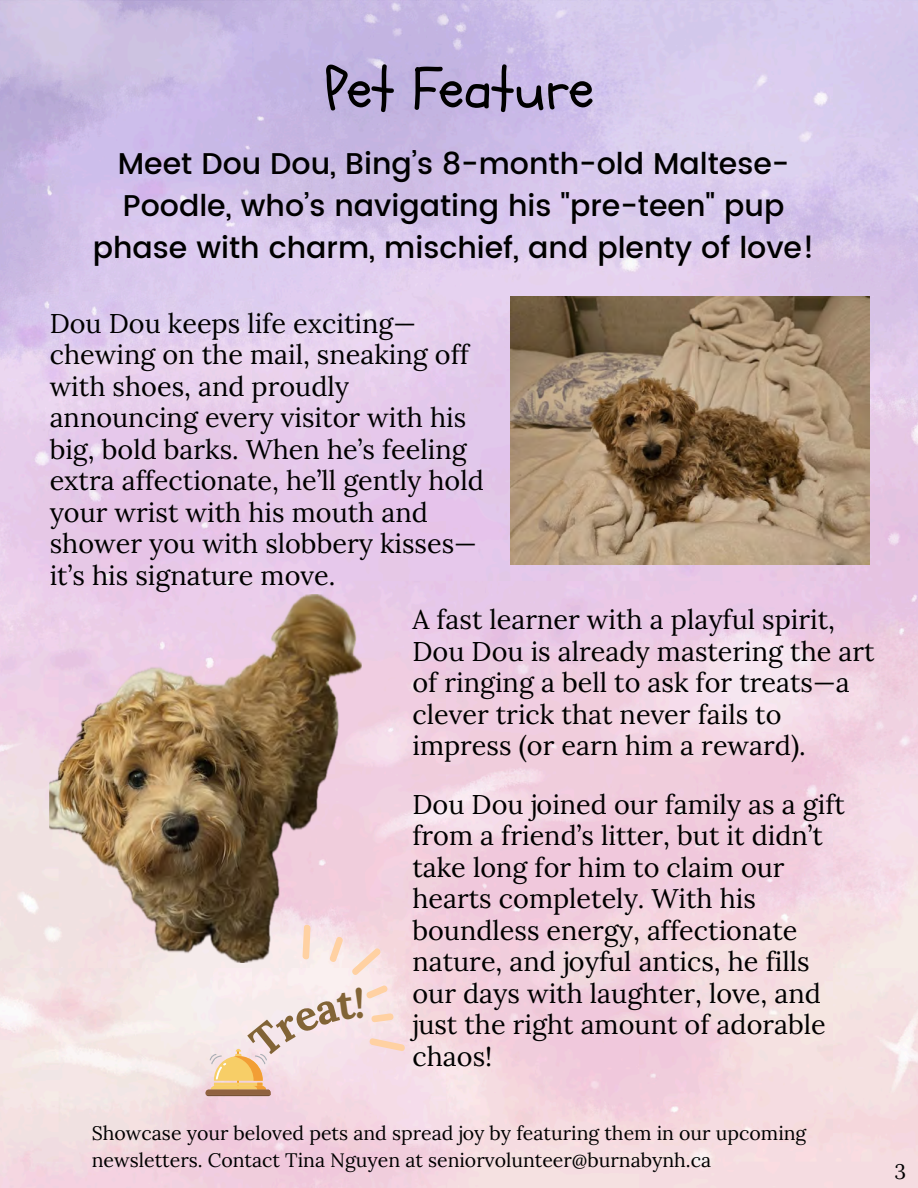
<style>
.page{position:relative;width:918px;height:1188px;background:#fff}
.page>*{position:absolute;margin:0;border:0;box-sizing:border-box;transform-origin:0 0}
.t1{font:57.75px "Schoolbell";color:#000}
.t2{font:500 30px/41.7px "Poppins";color:#000;text-align:center}
.t3{font:27px/31.5px "Lora";color:#000}
.t4{font:21px "Lora";color:#000}
.t5{font:19.5px/27px "Lora";color:#000}
</style>
<div class="page">
<img style="left:0;top:0;width:918px;height:1188px">
<img style="left:510px;top:296px;width:359px;height:269px">
<img style="left:50px;top:594px;width:311px;height:369px">
<svg style="left:206px;top:922px;width:202px;height:174px;background:#ebd7d3"></svg>
<h4 class="t1" style="left:324px;top:51px;width:272px">Pet Feature</h4>
<p class="t2" style="left:93px;top:143px;width:723px">Meet Dou Dou, Bing’s 8-month-old Maltese-<br>Poodle, who’s navigating his "pre-teen" pup phase with charm, mischief, and plenty of love!</p>
<p class="t3" style="left:50px;top:307px;width:436px">Dou Dou keeps life exciting— chewing on the mail, sneaking off with shoes, and proudly announcing every visitor with his big, bold barks. When he’s feeling extra affectionate, he’ll gently hold your wrist with his mouth and shower you with slobbery kisses— it’s his signature move.</p>
<h1 class="t3" style="left:412px;top:604px;width:464px">A fast learner with a playful spirit, Dou Dou is already mastering the art of ringing a bell to ask for treats—a clever trick that never fails to impress (or earn him a reward).</h1>
<h3 class="t3" style="left:412px;top:788px;width:434px">Dou Dou joined our family as a gift from a friend’s litter, but it didn’t take long for him to claim our hearts completely. With his boundless energy, affectionate nature, and joyful antics, he fills our days with laughter, love, and just the right amount of adorable chaos!</h3>
<p class="t5" style="left:92px;top:1120px;width:716px">Showcase your beloved pets and spread joy by featuring them in our upcoming newsletters. Contact Tina Nguyen at seniorvolunteer@burnabynh.ca</p>
<h4 class="t4" style="left:895px;top:1157px;width:13px">3</h4>
</div>
